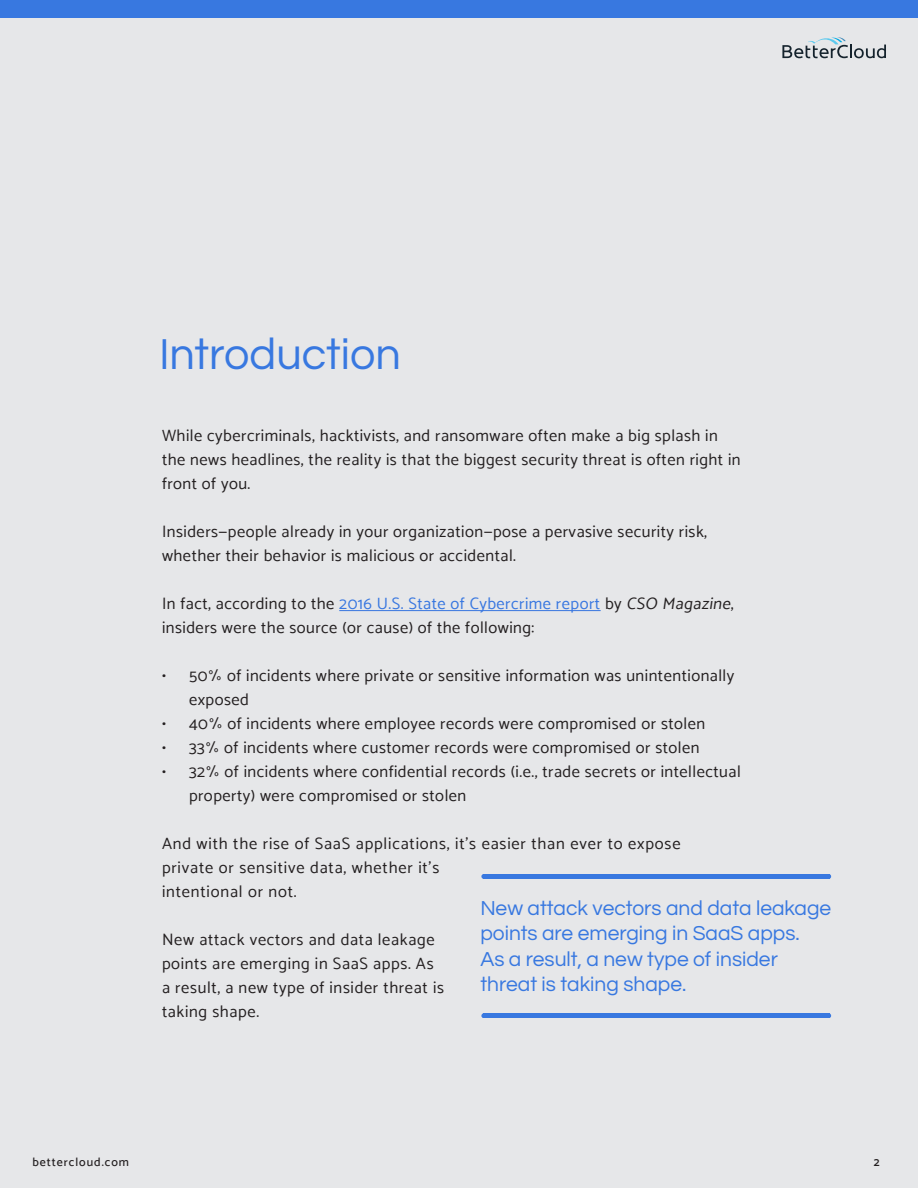
<style>
.page{position:relative;width:918px;height:1188px;background:#fff}
.page>*{position:absolute;margin:0;border:0;box-sizing:border-box;transform-origin:0 0}
.t1{font:45px "Questrial";color:#3878e0}
.t2{font:21px/25.2px "Questrial";color:#3878e0}
.t3{font:16.5px/24px "Catamaran";letter-spacing:.03em;color:#231f20}
.t4{font:16.5px/24px "Catamaran";letter-spacing:.05em;color:#231f20}
.t5{font:500 12px "Catamaran";letter-spacing:.08em;color:#231f20}
.t6{font:600 12px "Catamaran";color:#231f20}
.s1{color:#3877e0}
</style>
<div class="page">
<div style="left:0;top:0;width:918px;height:20px;background:#3878e0"></div>
<div style="left:0;top:18px;width:918px;height:1170px;background:#e6e7e9"></div>
<hr style="left:339px;top:610px;width:262px;height:1px;background:#3877e0">
<div style="left:483px;top:874px;width:346px;height:5px;background:#3878e0"></div>
<div style="left:483px;top:1013px;width:346px;height:5px;background:#3878e0"></div>
<svg style="left:782px;top:37px;width:104px;height:21px"></svg>
<p class="t1" style="left:159px;top:332px;width:244px">Introduction</p>
<p class="t3" style="left:162px;top:423px;width:580px">While cybercriminals, hacktivists, and ransomware often make a big splash in the news headlines, the reality is that the biggest security threat is often right in front of you.</p>
<p class="t3" style="left:162px;top:519px;width:547px">Insiders—people already in your organization—pose a pervasive security risk, whether their behavior is malicious or accidental.</p>
<p class="t3" style="left:162px;top:591px;width:574px">In fact, according to the <span class="s1">2016 U.S. State of Cybercrime report</span> by CSO Magazine, insiders were the source (or cause) of the following:</p>
<p class="t3" style="left:189px;top:663px;width:547px;text-indent:-27px">• 50% of incidents where private or sensitive information was unintentionally exposed</p>
<p class="t3" style="left:162px;top:711px;width:545px">• 40% of incidents where employee records were compromised or stolen</p>
<p class="t3" style="left:162px;top:735px;width:539px">• 33% of incidents where customer records were compromised or stolen</p>
<p class="t3" style="left:189px;top:759px;width:553px;text-indent:-27px">• 32% of incidents where confidential records (i.e., trade secrets or intellectual property) were compromised or stolen</p>
<p class="t4" style="left:162px;top:831px;width:520px">And with the rise of SaaS applications, it’s easier than ever to expose private or sensitive data, whether it’s<br>intentional or not.</p>
<p class="t3" style="left:162px;top:927px;width:284px">New attack vectors and data leakage points are emerging in SaaS apps. As a result, a new type of insider threat is taking shape.</p>
<p class="t2" style="left:480px;top:896px;width:352px">New attack vectors and data leakage points are emerging in SaaS apps.<br>As a result, a new type of insider threat is taking shape.</p>
<p class="t5" style="left:32px;top:1155px;width:98px">bettercloud.com</p>
<p class="t6" style="left:874px;top:1155px;width:7px">2</p>
</div>
